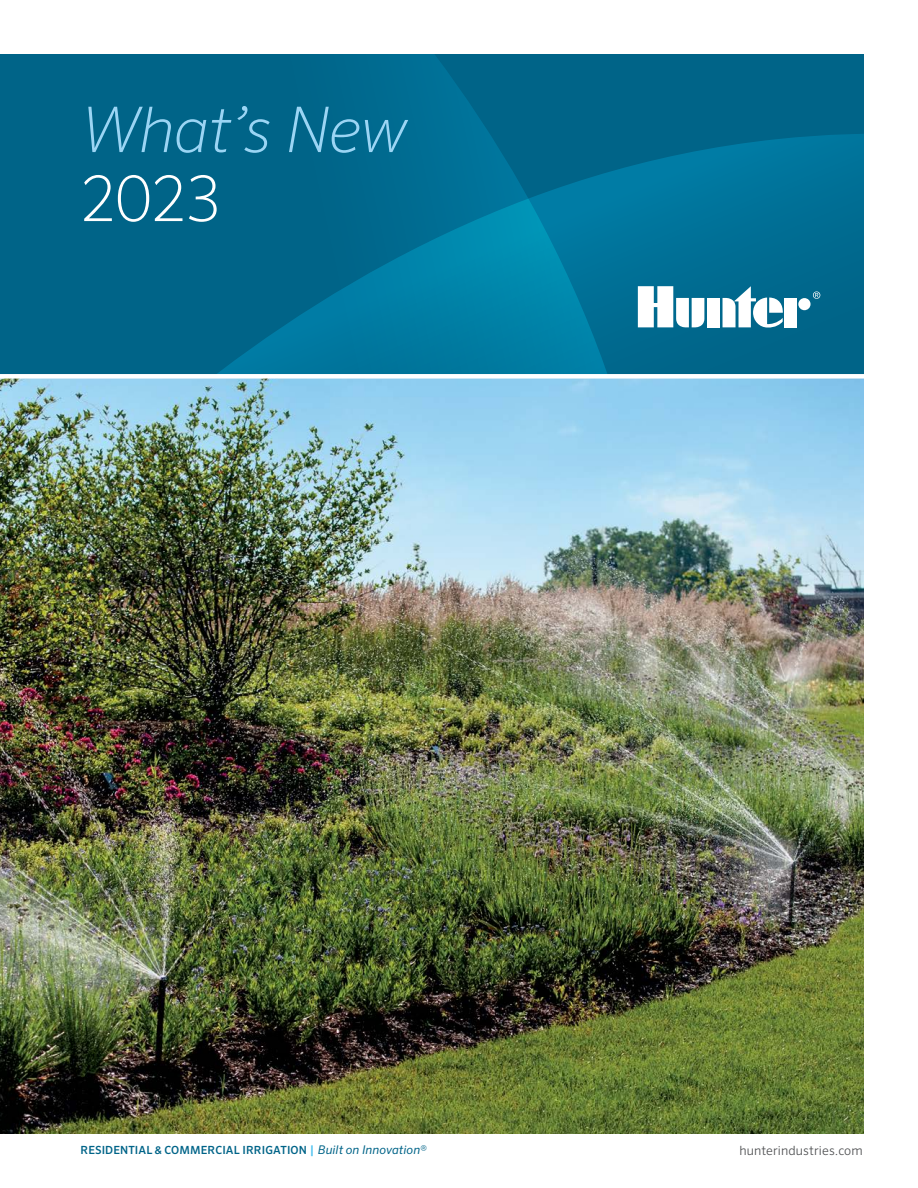
<style>
.page{position:relative;width:918px;height:1188px;background:#fff}
.page>*{position:absolute;margin:0;border:0;box-sizing:border-box;transform-origin:0 0}
.t1{font:italic 200 63px "Sero Pro";letter-spacing:-.02em;color:#9bd5f4}
.t2{font:200 63px "Sero Pro";color:#fff}
.t3{font:300 12.75px "Sero Pro";letter-spacing:.01em;color:#515254}
.t4{font:500 11.25px "Sero Pro";letter-spacing:.01em;color:#006488}
.s1{font-size:12px;color:#4cc0ef}
.s2{font-weight:400;font-style:italic;font-size:12px}
</style>
<div class="page">
<div style="left:0;top:54px;width:864px;height:323px;background:#006488"></div>
<svg style="left:705px;top:134px;width:159px;height:194px;fill:#006e94"></svg>
<svg style="left:217px;top:54px;width:488px;height:320px"></svg>
<img style="left:0;top:379px;width:864px;height:755px">
<svg style="left:813px;top:291px;width:7px;height:8px"></svg>
<div style="left:707px;top:298px;width:13px;height:29px;background:#fff"></div>
<div style="left:798px;top:298px;width:13px;height:12px;background:#fff;border-radius:50%"></div>
<div style="left:785px;top:298px;width:12px;height:29px;background:#fff"></div>
<svg style="left:723px;top:286px;width:60px;height:42px"></svg>
<svg style="left:638px;top:286px;width:66px;height:42px"></svg>
<div style="left:0;top:374px;width:864px;height:5px;background:#fff"></div>
<h1 class="t1" style="left:80px;top:93px;width:329px">What’s New</h1>
<h1 class="t2" style="left:80px;top:162px;width:142px">2023</h1>
<p class="t4" style="left:80px;top:1143px;width:348px">RESIDENTIAL &amp; COMMERCIAL IRRIGATION <span class="s1">|</span> <span class="s2">Built on Innovation®</span></p>
<p class="t3" style="left:739px;top:1142px;width:125px">hunterindustries.com</p>
</div>
